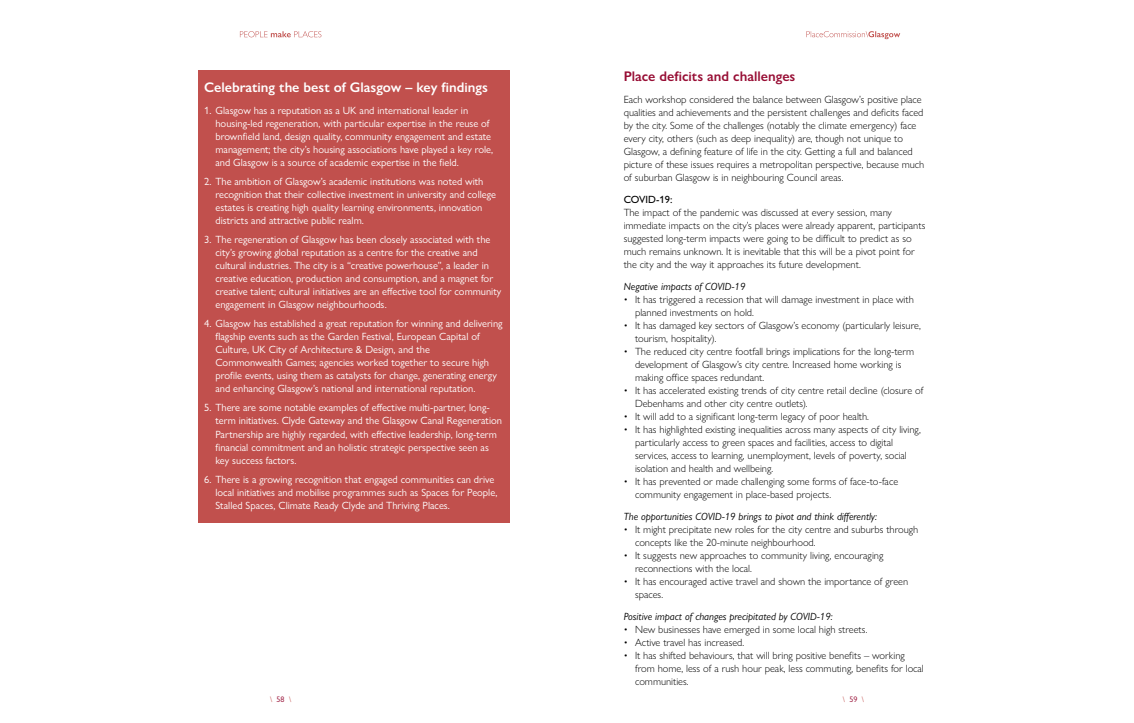
<style>
.page{position:relative;width:1134px;height:723px;background:#fff}
.page>*{position:absolute;margin:0;border:0;box-sizing:border-box;transform-origin:0 0}
.t1{font:600 14px "Gill Sans Nova";color:#fff}
.t2{font:600 14px "Gill Sans Nova";color:#970d34}
.t3{font:300 10.5px/13px "Gill Sans Nova";color:#000}
.t4{font:10.5px/13px "Gill Sans Nova";color:#fff}
.t5{font:italic 10.5px "Gill Sans Nova";color:#000}
.t6{font:500 10.5px "Gill Sans Nova";color:#000}
.t7{font:8px "Gill Sans Nova";color:#c1504d}
.s1{color:#970d34}
</style>
<div class="page">
<svg style="left:806px;top:31px;width:94px;height:8px"></svg>
<svg style="left:240px;top:31px;width:81px;height:6px"></svg>
<div style="left:198px;top:71px;width:312px;height:452px;background:#c1504d"></div>
<h1 class="t1" style="left:204px;top:79px;width:285px">Celebrating the best of Glasgow – key findings</h1>
<p class="t4" style="left:215px;top:104px;width:279px;text-indent:-11px">1. Glasgow has a reputation as a UK and international leader in housing-led regeneration, with particular expertise in the reuse of brownfield land, design quality, community engagement and estate management; the city’s housing associations have played a key role, and Glasgow is a source of academic expertise in the field.</p>
<p class="t4" style="left:215px;top:175px;width:282px;text-indent:-11px">2. The ambition of Glasgow’s academic institutions was noted with recognition that their collective investment in university and college estates is creating high quality learning environments, innovation districts and attractive public realm.</p>
<p class="t4" style="left:215px;top:233px;width:288px;text-indent:-11px">3. The regeneration of Glasgow has been closely associated with the city’s growing global reputation as a centre for the creative and cultural industries. The city is a “creative powerhouse”, a leader in creative education, production and consumption, and a magnet for creative talent; cultural initiatives are an effective tool for community engagement in Glasgow neighbourhoods.</p>
<p class="t4" style="left:204px;top:317px;width:300px">4. Glasgow has established a great reputation for winning and delivering</p>
<p class="t4" style="left:204px;top:330px;width:278px">flagship events such as the Garden Festival, European Capital of</p>
<p class="t4" style="left:215px;top:343px;width:216px">Culture, UK City of Architecture &amp; Design, and the</p>
<p class="t4" style="left:215px;top:356px;width:275px">Commonwealth Games; agencies worked together to secure high</p>
<p class="t4" style="left:215px;top:369px;width:283px">profile events, using them as catalysts for change, generating energy</p>
<p class="t4" style="left:215px;top:382px;width:261px">and enhancing Glasgow’s national and international reputation.</p>
<p class="t4" style="left:215px;top:401px;width:288px;text-indent:-11px">5. There are some notable examples of effective multi-partner, long&shy;term initiatives. Clyde Gateway and the Glasgow Canal Regeneration Partnership are highly regarded, with effective leadership, long-term financial commitment and an holistic strategic perspective seen as key success factors.</p>
<p class="t4" style="left:215px;top:472px;width:283px;text-indent:-11px">6. There is a growing recognition that engaged communities can drive local initiatives and mobilise programmes such as Spaces for People,<br>Stalled Spaces, Climate Ready Clyde and Thriving Places.</p>
<h1 class="t2" style="left:624px;top:68px;width:173px">Place deficits and challenges</h1>
<p class="t3" style="left:624px;top:93px;width:302px">Each workshop considered the balance between Glasgow’s positive place qualities and achievements and the persistent challenges and deficits faced by the city. Some of the challenges (notably the climate emergency) face every city, others (such as deep inequality) are, though not unique to Glasgow, a defining feature of life in the city. Getting a full and balanced picture of these issues requires a metropolitan perspective, because much of suburban Glasgow is in neighbouring Council areas.</p>
<p class="t6" style="left:624px;top:193px;width:50px">COVID-19:</p>
<p class="t3" style="left:624px;top:206px;width:303px">The impact of the pandemic was discussed at every session, many immediate impacts on the city’s places were already apparent, participants suggested long-term impacts were going to be difficult to predict as so much remains unknown. It is inevitable that this will be a pivot point for the city and the way it approaches its future development.</p>
<p class="t5" style="left:624px;top:280px;width:123px">Negative impacts of COVID-19</p>
<p class="t3" style="left:635px;top:293px;width:280px;text-indent:-11px">• It has triggered a recession that will damage investment in place with planned investments on hold.</p>
<p class="t3" style="left:635px;top:319px;width:287px;text-indent:-11px">• It has damaged key sectors of Glasgow’s economy (particularly leisure, tourism, hospitality).</p>
<p class="t3" style="left:635px;top:345px;width:281px;text-indent:-11px">• The reduced city centre footfall brings implications for the long-term development of Glasgow’s city centre. Increased home working is making office spaces redundant.</p>
<p class="t3" style="left:635px;top:384px;width:290px;text-indent:-11px">• It has accelerated existing trends of city centre retail decline (closure of<br>Debenhams and other city centre outlets).</p>
<p class="t3" style="left:624px;top:410px;width:247px">• It will add to a significant long-term legacy of poor health.</p>
<p class="t3" style="left:635px;top:423px;width:287px;text-indent:-11px">• It has highlighted existing inequalities across many aspects of city living, particularly access to green spaces and facilities, access to digital services, access to learning, unemployment, levels of poverty, social isolation and health and wellbeing.</p>
<p class="t3" style="left:635px;top:475px;width:265px;text-indent:-11px">• It has prevented or made challenging some forms of face-to-face community engagement in place-based projects.</p>
<p class="t5" style="left:624px;top:510px;width:255px">The opportunities COVID-19 brings to pivot and think differently:</p>
<p class="t3" style="left:635px;top:523px;width:285px;text-indent:-11px">• It might precipitate new roles for the city centre and suburbs through concepts like the 20-minute neighbourhood.</p>
<p class="t3" style="left:635px;top:549px;width:250px;text-indent:-11px">• It suggests new approaches to community living, encouraging reconnections with the local.</p>
<p class="t3" style="left:635px;top:575px;width:275px;text-indent:-11px">• It has encouraged active travel and shown the importance of green spaces.</p>
<p class="t5" style="left:624px;top:610px;width:211px">Positive impact of changes precipitated by COVID-19:</p>
<p class="t3" style="left:624px;top:623px;width:245px">• New businesses have emerged in some local high streets.</p>
<p class="t3" style="left:624px;top:636px;width:122px">• Active travel has increased.</p>
<p class="t3" style="left:635px;top:649px;width:290px;text-indent:-11px">• It has shifted behaviours, that will bring positive benefits – working from home, less of a rush hour peak, less commuting, benefits for local communities.</p>
<p class="t7" style="left:270px;top:694px;width:23px">\ <span class="s1">58</span> \</p>
<p class="t7" style="left:843px;top:694px;width:23px">\ <span class="s1">59</span> \</p>
</div>
